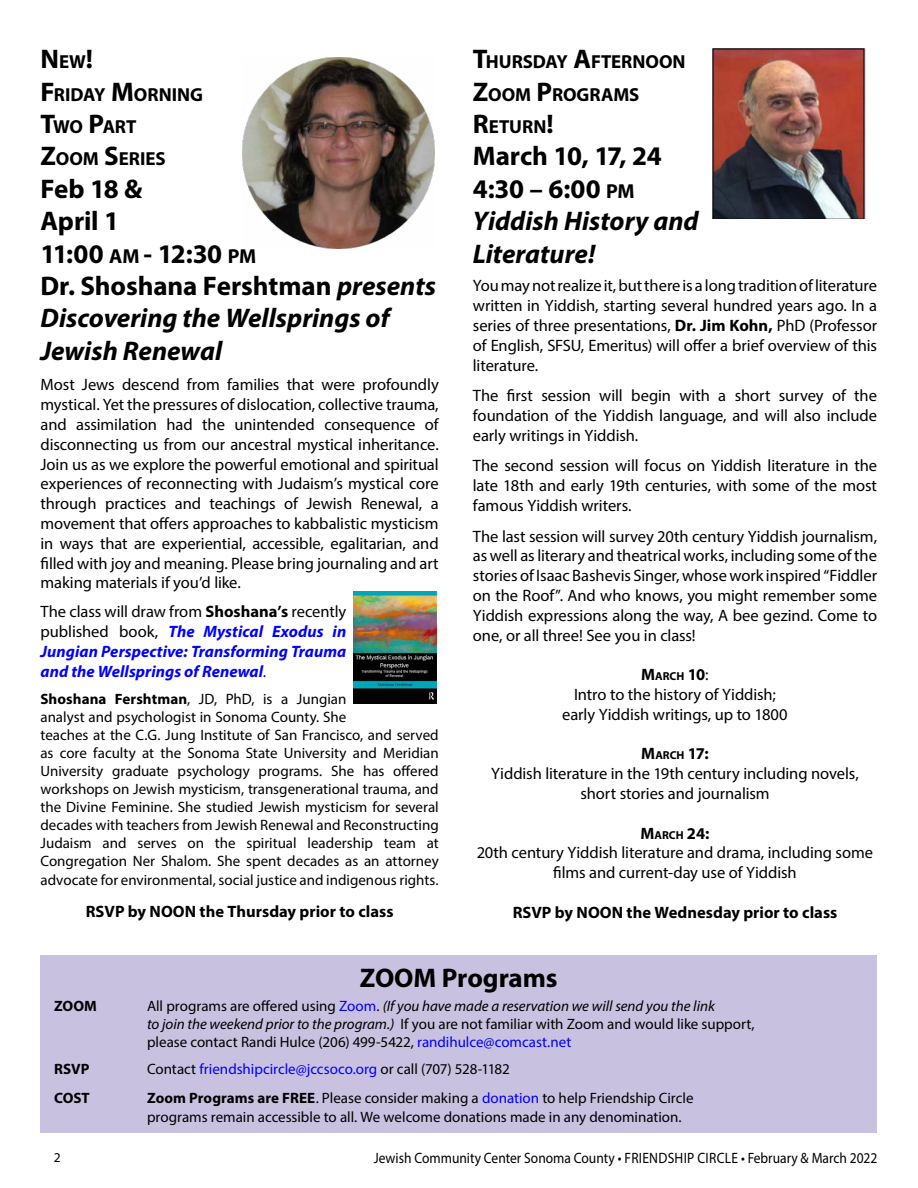
<style>
.page{position:relative;width:918px;height:1188px;background:#fff}
.page>*{position:absolute;margin:0;border:0;box-sizing:border-box;transform-origin:0 0}
.t1{font:italic 700 27px/32.4px "Myriad Pro";color:#000}
.t2{font:700 27px "Myriad Pro";letter-spacing:-.005em;color:#000}
.t3{font:700 27px "Myriad Pro";color:#000}
.t4{font:700 18.9px/32.4px "Myriad Pro";color:#000}
.t5{font:16.5px/19.8px "Myriad Pro";letter-spacing:-.005em;color:#000;text-align:justify}
.t6{font:italic 700 16.5px/19.8px "Myriad Pro";letter-spacing:.005em;color:#00f;text-align:justify}
.t7{font:700 16.5px "Myriad Pro";color:#000}
.t8{font:15px/18px "Myriad Pro";color:#000}
.t9{font:15px "Myriad Pro";color:#000;scale:.9 1}
.t10{font:15px "Myriad Pro";letter-spacing:-.005em;color:#00f}
.t11{font:700 15px "Myriad Pro";letter-spacing:.005em;color:#000}
.t12{font:13.5px "Myriad Pro";color:#000}
.t13{font:700 11.55px "Myriad Pro";color:#000}
.s1{font-size:18.9px}
.s2{font-size:27px}
.s3{font-style:normal}
.s4{font-style:normal;font-size:20.25px}
.s5{font-weight:400;font-style:normal;color:#000}
.s6{font-style:normal;color:#000}
.s7{font-weight:400;font-style:normal}
.s8{font-weight:700}
.s9{font-size:16.5px}
.s10{font-weight:400;font-size:16.5px}
.s11{font-weight:700;font-size:11.55px}
.s12{color:#00f}
.s13{font-style:italic}
.s14{color:#000}
</style>
<div class="page">
<img style="left:353px;top:592px;width:84px;height:112px">
<img style="left:243px;top:57px;width:192px;height:192px">
<div style="left:40px;top:955px;width:837px;height:178px;background:#c8c2e0"></div>
<img style="left:713px;top:48px;width:153px;height:170px">
<h1 class="t3" style="left:40px;top:42px;width:54px">N <span class="s1">EW</span>!</h1>
<p class="t4" style="left:40px;top:77px;width:164px"><span class="s2">F</span>RIDAY <span class="s2">M</span>ORNING<br><span class="s2">T</span>WO <span class="s2">P</span>ART<br><span class="s2">Z</span>OOM <span class="s2">S</span>ERIES</p>
<h1 class="t1" style="left:40px;top:172px;width:397px"><span class="s3">Feb 18 &amp;<br>April 1<br>11:00</span> <span class="s4">AM</span> <span class="s3">- 12:30</span> <span class="s4">PM<br></span><span class="s3">Dr. Shoshana Fershtman</span> presents<br>Discovering the Wellsprings of<br>Jewish Renewal</h1>
<p class="t5" style="left:40px;top:375px;width:400px">Most Jews descend from families that were profoundly mystical. Yet the pressures of dislocation, collective trauma, and assimilation had the unintended consequence of disconnecting us from our ancestral mystical inheritance.<br>Join us as we explore the powerful emotional and spiritual experiences of reconnecting with Judaism’s mystical core through practices and teachings of Jewish Renewal, a movement that offers approaches to kabbalistic mysticism in ways that are experiential, accessible, egalitarian, and filled with joy and meaning. Please bring journaling and art making materials if you’d like.</p>
<p class="t6" style="left:40px;top:601px;width:307px"><span class="s5">The class will draw from</span> <span class="s6">Shoshana’s</span> <span class="s5">recently published book,</span> The Mystical Exodus in Jungian Perspective: Transforming Trauma and the Wellsprings of Renewal<span class="s7">.</span></p>
<p class="t8" style="left:40px;top:689px;width:400px"><span class="s8">Shoshana Fershtman</span>, JD, PhD, is a Jungian<br>analyst and psychologist in Sonoma County. She<br>teaches at the C.G. Jung Institute of San Francisco, and served as core faculty at the Sonoma State University and Meridian University graduate psychology programs. She has offered workshops on Jewish mysticism, transgenerational trauma, and the Divine Feminine. She studied Jewish mysticism for several decades with teachers from Jewish Renewal and Reconstructing Judaism and serves on the spiritual leadership team at Congregation Ner Shalom. She spent decades as an attorney</p>
<p class="t8" style="left:40px;top:871px;width:400px">advocate for environmental, social justice and indigenous rights.</p>
<p class="t7" style="left:86px;top:901px;width:309px">RSVP by NOON the Thursday prior to class</p>
<p class="t4" style="left:473px;top:45px;width:214px"><span class="s2">T</span>HURSDAY <span class="s2">A</span>FTERNOON<br><span class="s2">Z</span>OOM <span class="s2">P</span>ROGRAMS<br><span class="s2">R</span>ETURN<span class="s2">!</span></p>
<h1 class="t1" style="left:473px;top:139px;width:227px"><span class="s3">March 10, 17, 24<br>4:30 – 6:00</span> <span class="s4">PM<br></span>Yiddish History and<br>Literature!</h1>
<p class="t5" style="left:473px;top:276px;width:406px">You may not realize it, but there is a long tradition of literature written in Yiddish, starting several hundred years ago. In a series of three presentations, <span class="s8">Dr. Jim Kohn,</span> PhD (Professor of English, SFSU, Emeritus) will offer a brief overview of this literature.</p>
<p class="t5" style="left:473px;top:386px;width:406px">The first session will begin with a short survey of the foundation of the Yiddish language, and will also include early writings in Yiddish.</p>
<p class="t5" style="left:473px;top:456px;width:406px">The second session will focus on Yiddish literature in the late 18th and early 19th centuries, with some of the most famous Yiddish writers.</p>
<p class="t5" style="left:473px;top:526px;width:406px">The last session will survey 20th century Yiddish journalism, as well as literary and theatrical works, including some of the stories of Isaac Bashevis Singer, whose work inspired “Fiddler on the Roof”. And who knows, you might remember some Yiddish expressions along the way, A bee gezind. Come to one, or all three! See you in class!</p>
<p class="t13" style="left:641px;top:669px;width:69px"><span class="s9">M</span>ARCH <span class="s9">10</span><span class="s10">:</span></p>
<p class="t5" style="left:562px;top:684px;width:227px;text-align:center">Intro to the history of Yiddish; early Yiddish writings, up to 1800</p>
<p class="t5" style="left:491px;top:744px;width:369px;text-align:center"><span class="s8">M</span><span class="s11">ARCH</span> <span class="s8">17:<br></span>Yiddish literature in the 19th century including novels, short stories and journalism</p>
<p class="t5" style="left:477px;top:823px;width:398px;text-align:center"><span class="s8">M</span><span class="s11">ARCH</span> <span class="s8">24:<br></span>20th century Yiddish literature and drama, including some films and current-day use of Yiddish</p>
<p class="t7" style="left:513px;top:902px;width:326px">RSVP by NOON the Wednesday prior to class</p>
<h1 class="t2" style="left:360px;top:961px;width:199px">ZOOM Programs</h1>
<p class="t11" style="left:54px;top:996px;width:44px">ZOOM</p>
<p class="t8" style="left:147px;top:997px;width:609px">All programs are offered using <span class="s12">Zoom</span>. <span class="s13">(If you have made a reservation we will send you the link<br>to join the weekend prior to the program.)</span> If you are not familiar with Zoom and would like support, please contact Randi Hulce (206) 499-5422, <span class="s12">randihulce@comcast.net</span></p>
<p class="t11" style="left:54px;top:1059px;width:37px">RSVP</p>
<p class="t10" style="left:147px;top:1060px;width:364px"><span class="s14">Contact</span> friendshipcircle@jccsoco.org <span class="s14">or call (707) 528-1182</span></p>
<p class="t11" style="left:54px;top:1088px;width:37px">COST</p>
<p class="t8" style="left:147px;top:1087px;width:548px;line-height:19.8px"><span class="s8">Zoom Programs are FREE</span>. Please consider making a <span class="s12">donation</span> to help Friendship Circle programs remain accessible to all. We welcome donations made in any denomination.</p>
<p class="t12" style="left:54px;top:1149px;width:8px">2</p>
<p class="t9" style="left:374px;top:1149px;width:561px">Jewish Community Center Sonoma County • FRIENDSHIP CIRCLE • February &amp; March 2022</p>
</div>
